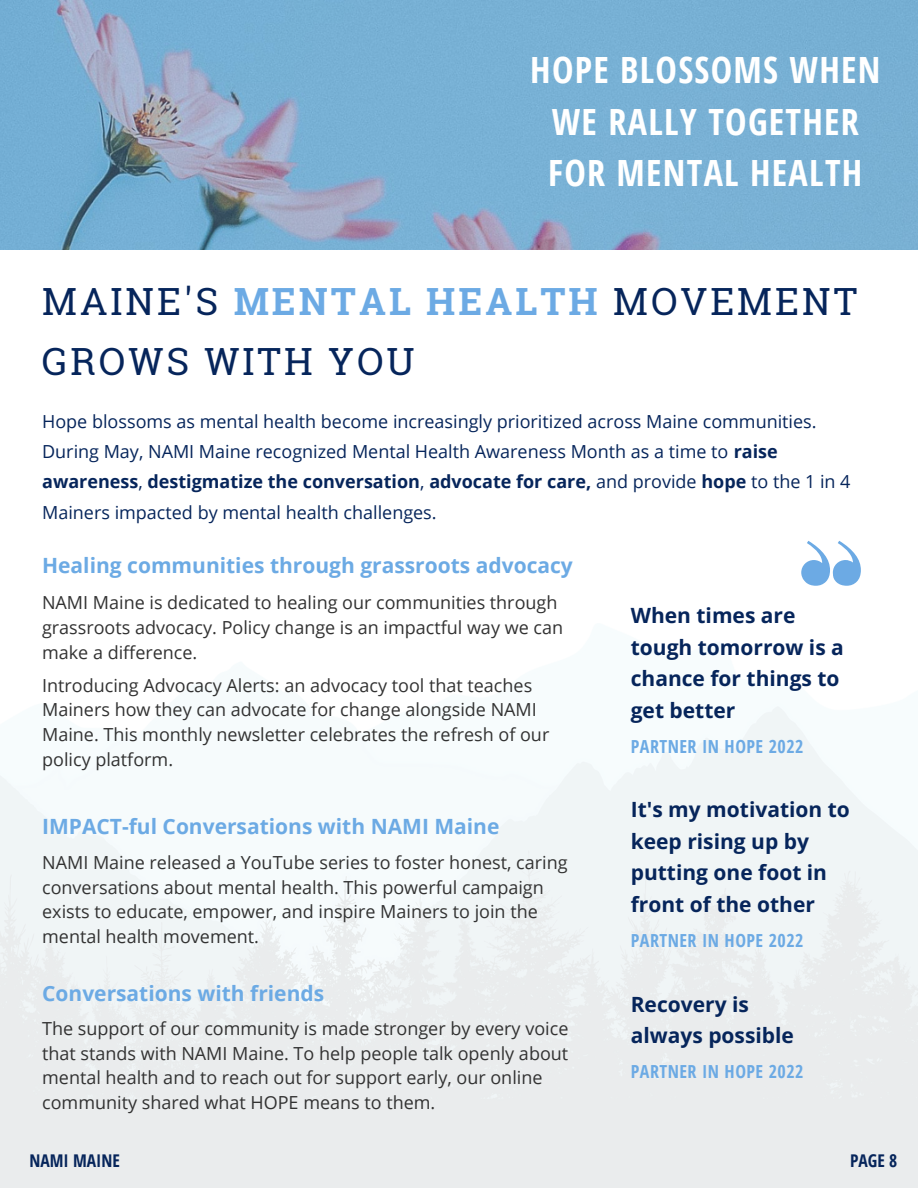
<style>
.page{position:relative;width:918px;height:1188px;background:#fff}
.page>*{position:absolute;margin:0;border:0;box-sizing:border-box;transform-origin:0 0}
.t1{font:37.5px/59.7px "Roboto Slab";letter-spacing:.08em;color:#06255b}
.t2{font:700 36.15px/51.8px "Open Sans Condensed";letter-spacing:.035em;color:#fff;text-align:center}
.t3{font:700 21px/31.5px "Open Sans";color:#06255b}
.t4{font:700 21px "Open Sans";color:#6caae4}
.t5{font:18px/24.8px "Open Sans";color:#323232}
.t6{font:18px/30.3px "Open Sans";color:#06255b}
.t7{font:700 18px "Open Sans Condensed";letter-spacing:.03em;color:#6caae4}
.t8{font:700 17.55px "Open Sans Condensed";color:#06255b}
.s1{font-weight:700;color:#6caae4}
.s2{font-weight:700}
</style>
<div class="page">
<svg style="left:0;top:0;width:918px;height:249px;background:#7cadcf"></svg>
<svg style="left:801px;top:541px;width:60px;height:45px"></svg>
<h2 class="t2" style="left:530px;top:43px;width:352px">HOPE BLOSSOMS WHEN<br>WE RALLY TOGETHER<br>FOR MENTAL HEALTH</h2>
<h1 class="t1" style="left:42px;top:271px;width:816px">MAINE'S <span class="s1">MENTAL HEALTH</span> MOVEMENT<br>GROWS WITH YOU</h1>
<p class="t6" style="left:42px;top:406px;width:810px">Hope blossoms as mental health become increasingly prioritized across Maine communities.<br>During May, NAMI Maine recognized Mental Health Awareness Month as a time to <span class="s2">raise awareness</span>, <span class="s2">destigmatize the conversation</span>, <span class="s2">advocate for care,</span> and provide <span class="s2">hope</span> to the 1 in 4<br>Mainers impacted by mental health challenges.</p>
<p class="t4" style="left:42px;top:550px;width:532px">Healing communities through grassroots advocacy</p>
<p class="t5" style="left:42px;top:590px;width:523px">NAMI Maine is dedicated to healing our communities through grassroots advocacy. Policy change is an impactful way we can make a difference.</p>
<p class="t5" style="left:42px;top:672px;width:509px">Introducing Advocacy Alerts: an advocacy tool that teaches Mainers how they can advocate for change alongside NAMI Maine. This monthly newsletter celebrates the refresh of our policy platform.</p>
<p class="t4" style="left:42px;top:812px;width:459px">IMPACT-ful Conversations with NAMI Maine</p>
<p class="t5" style="left:42px;top:849px;width:527px">NAMI Maine released a YouTube series to foster honest, caring conversations about mental health. This powerful campaign exists to educate, empower, and inspire Mainers to join the mental health movement.</p>
<p class="t4" style="left:42px;top:978px;width:284px">Conversations with friends</p>
<p class="t5" style="left:42px;top:1015px;width:528px">The support of our community is made stronger by every voice that stands with NAMI Maine. To help people talk openly about mental health and to reach out for support early, our online community shared what HOPE means to them.</p>
<p class="t3" style="left:631px;top:599px;width:215px">When times are tough tomorrow is a chance for things to get better</p>
<p class="t7" style="left:631px;top:734px;width:174px">PARTNER IN HOPE 2022</p>
<p class="t3" style="left:631px;top:793px;width:221px">It's my motivation to keep rising up by putting one foot in front of the other</p>
<p class="t7" style="left:631px;top:928px;width:174px">PARTNER IN HOPE 2022</p>
<p class="t3" style="left:631px;top:988px;width:165px">Recovery is always possible</p>
<p class="t7" style="left:631px;top:1059px;width:174px">PARTNER IN HOPE 2022</p>
<p class="t8" style="left:29px;top:1149px;width:92px">NAMI MAINE</p>
<p class="t8" style="left:850px;top:1149px;width:49px">PAGE 8</p>
</div>
